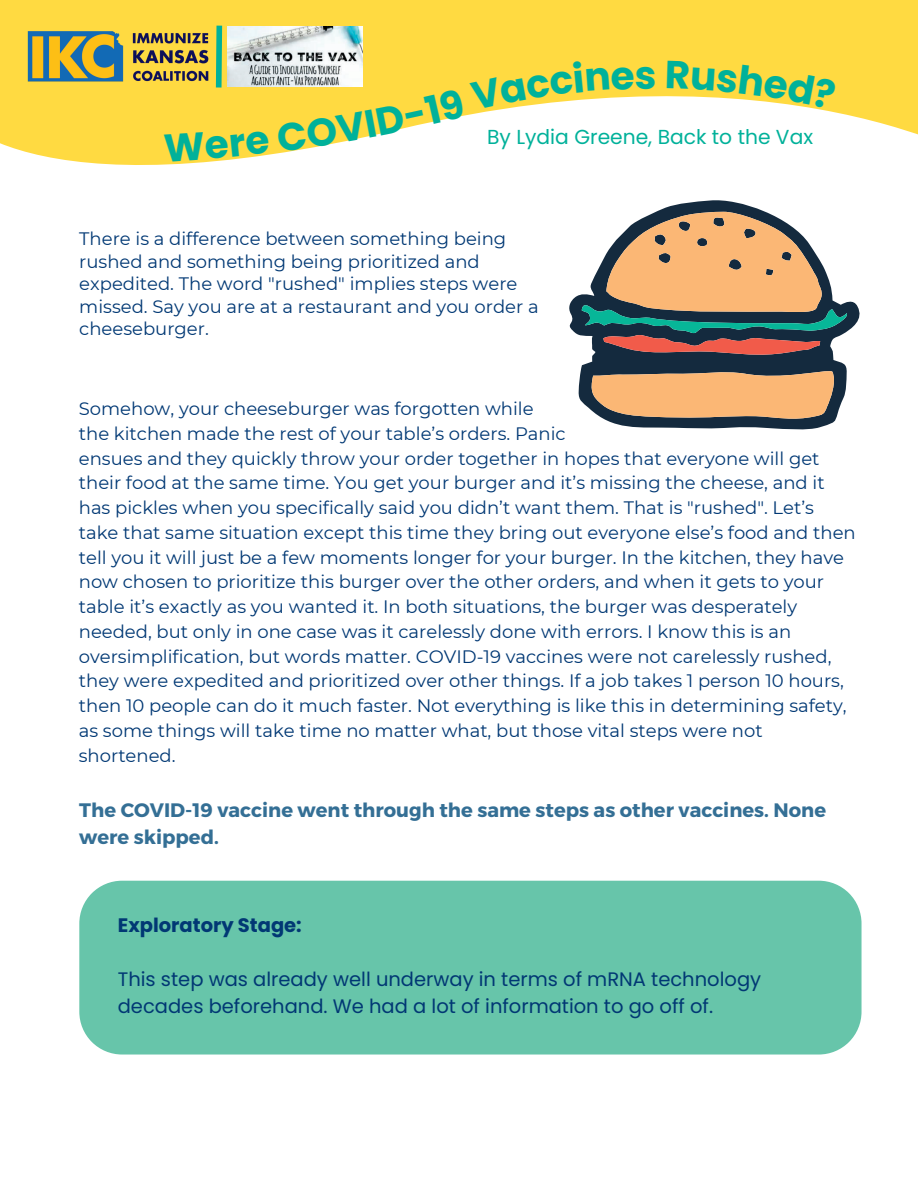
<style>
.page{position:relative;width:918px;height:1188px;background:#fff}
.page>*{position:absolute;margin:0;border:0;box-sizing:border-box;transform-origin:0 0}
.t1{font:20.25px "Poppins";color:#00b19a}
.t2{font:19.5px/27px "Poppins";color:#013874}
.t3{font:700 19.5px/27px "Montserrat";color:#346f95}
.t4{font:700 19.5px "Poppins";color:#013874}
.t5{font:18px/24.8px "Montserrat";color:#013874}
</style>
<div class="page">
<svg style="left:569px;top:295px;width:291px;height:113px"></svg>
<svg style="left:588px;top:219px;width:265px;height:211px;fill:#fbb775"></svg>
<svg style="left:580px;top:284px;width:268px;height:88px;background:#6d685f"></svg>
<svg style="left:0;top:0;width:918px;height:219px;fill:#ffda41"></svg>
<div style="left:79px;top:881px;width:782px;height:174px;background:#67c5aa"></div>
<img style="left:25px;top:28px;width:187px;height:57px">
<img style="left:227px;top:27px;width:135px;height:60px">
<svg style="left:213px;top:20px;width:12px;height:73px"></svg>
<svg style="left:667px;top:61px;width:170px;height:49px"></svg>
<svg style="left:164px;top:131px;width:106px;height:31px;background:#ffdc4d"></svg>
<svg style="left:277px;top:60px;width:378px;height:92px"></svg>
<p class="t1" style="left:487px;top:123px;width:327px">By Lydia Greene, Back to the Vax</p>
<p class="t5" style="left:79px;top:227px;width:461px;line-height:22.5px">There is a difference between something being rushed and something being prioritized and expedited. The word "rushed" implies steps were missed. Say you are at a restaurant and you order a cheeseburger.</p>
<p class="t5" style="left:79px;top:396px;width:456px">Somehow, your cheeseburger was forgotten while</p>
<p class="t5" style="left:79px;top:421px;width:488px">the kitchen made the rest of your table’s orders. Panic</p>
<p class="t5" style="left:79px;top:446px;width:778px">ensues and they quickly throw your order together in hopes that everyone will get their food at the same time. You get your burger and it’s missing the cheese, and it has pickles when you specifically said you didn’t want them. That is "rushed". Let’s take that same situation except this time they bring out everyone else’s food and then tell you it will just be a few moments longer for your burger. In the kitchen, they have now chosen to prioritize this burger over the other orders, and when it gets to your table it’s exactly as you wanted it. In both situations, the burger was desperately needed, but only in one case was it carelessly done with errors. I know this is an oversimplification, but words matter. COVID-19 vaccines were not carelessly rushed, they were expedited and prioritized over other things. If a job takes 1 person 10 hours, then 10 people can do it much faster. Not everything is like this in determining safety, as some things will take time no matter what, but those vital steps were not shortened.</p>
<p class="t3" style="left:79px;top:796px;width:748px">The COVID-19 vaccine went through the same steps as other vaccines. None were skipped.</p>
<p class="t4" style="left:118px;top:911px;width:186px">Exploratory Stage:</p>
<p class="t2" style="left:118px;top:965px;width:645px">This step was already well underway in terms of mRNA technology decades beforehand. We had a lot of information to go off of.</p>
</div>
